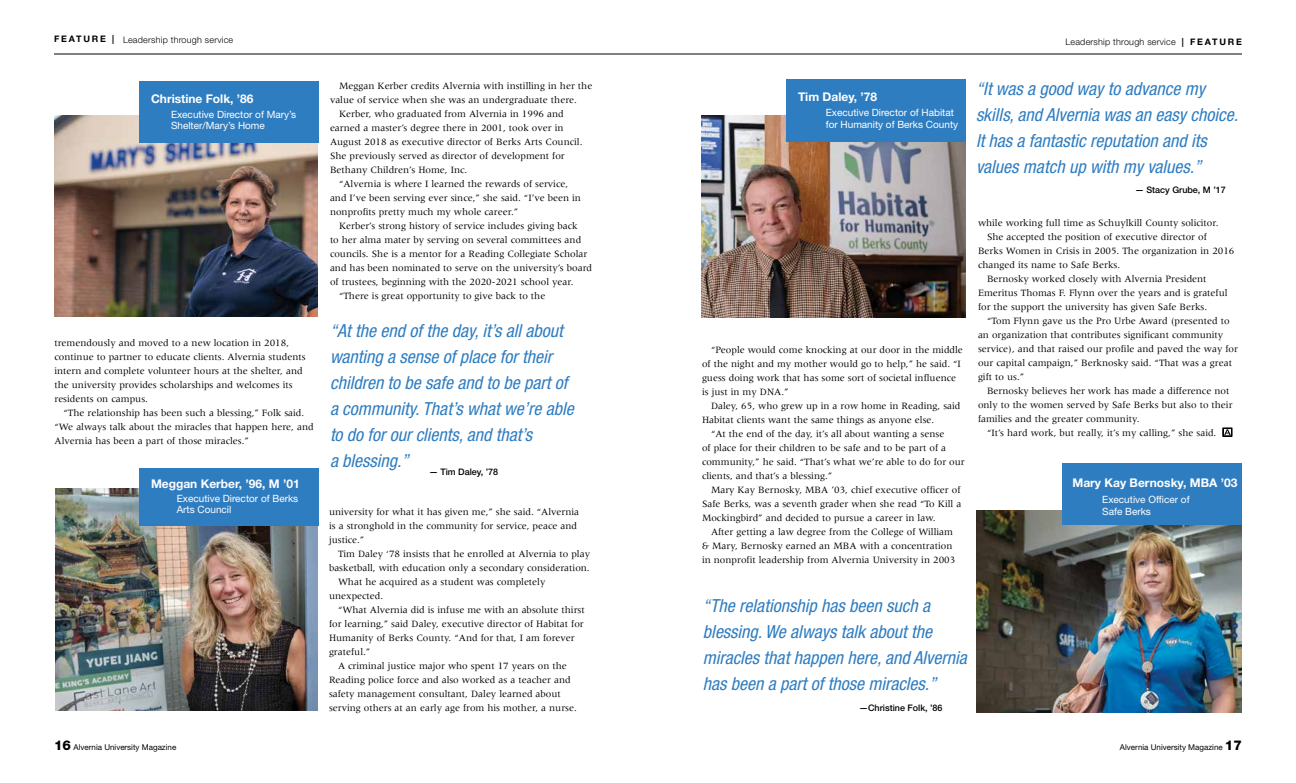
<style>
.page{position:relative;width:1296px;height:783px;background:#fff}
.page>*{position:absolute;margin:0;border:0;box-sizing:border-box;transform-origin:0 0}
.t1{font:italic condensed 18px/26px "Helvetica Neue";color:#2f7dc1}
.t2{font:700 12px "Helvetica Neue";color:#fff}
.t3{font:10px/14px "Meridien";color:#000}
.t4{font:10px/11px "Helvetica Neue";color:#fff}
.t5{font:300 9px "Helvetica Neue";letter-spacing:.025em;color:#000}
.t6{font:500 9px "Helvetica Neue";color:#000}
.t7{font:8px "Helvetica Neue";color:#000}
.s1{font-weight:700}
.s2{font-weight:800;font-size:13.5px}
</style>
<div class="page">
<hr style="left:54px;top:54px;width:1188px;height:1px;background:#000">
<svg style="left:1223px;top:428px;width:9px;height:8px"></svg>
<img style="left:55px;top:488px;width:263px;height:223px">
<img style="left:977px;top:510px;width:265px;height:202px">
<img style="left:701px;top:115px;width:265px;height:203px">
<img style="left:54px;top:115px;width:264px;height:201px">
<div style="left:139px;top:81px;width:179px;height:61px;background:#2f7dc1"></div>
<div style="left:139px;top:468px;width:179px;height:58px;background:#2f7dc1"></div>
<div style="left:786px;top:80px;width:179px;height:62px;background:#2f7dc1"></div>
<div style="left:1063px;top:464px;width:179px;height:61px;background:#2f7dc1"></div>
<p class="t5" style="left:54px;top:34px;width:181px"><span class="s1">F E AT U R E |</span> Leadership through service</p>
<p class="t5" style="left:1065px;top:36px;width:178px">Leadership through service <span class="s1">| F E AT U R E</span></p>
<p class="t2" style="left:151px;top:91px;width:104px">Christine Folk, ’86</p>
<p class="t4" style="left:171px;top:108px;width:127px">Executive Director of Mary’s<br>Shelter/Mary’s Home</p>
<p class="t3" style="left:54px;top:336px;width:253px">tremendously and moved to a new location in 2018, continue to partner to educate clients. Alvernia students intern and complete volunteer hours at the shelter, and the university provides scholarships and welcomes its residents on campus.</p>
<p class="t3" style="left:54px;top:406px;width:261px;text-indent:9px">“The relationship has been such a blessing,” Folk said. “We always talk about the miracles that happen here, and<br>Alvernia has been a part of those miracles.”</p>
<p class="t2" style="left:151px;top:476px;width:150px">Meggan Kerber, ’96, M ’01</p>
<p class="t4" style="left:177px;top:493px;width:123px">Executive Director of Berks<br>Arts Council</p>
<p class="t3" style="left:339px;top:79px;width:255px">Meggan Kerber credits Alvernia with instilling in her the</p>
<p class="t3" style="left:330px;top:93px;width:248px">value of service when she was an undergraduate there.</p>
<p class="t3" style="left:339px;top:107px;width:226px">Kerber, who graduated from Alvernia in 1996 and</p>
<p class="t3" style="left:330px;top:121px;width:235px">earned a master’s degree there in 2001, took over in</p>
<p class="t3" style="left:330px;top:135px;width:254px">August 2018 as executive director of Berks Arts Council.</p>
<p class="t3" style="left:330px;top:149px;width:236px">She previously served as director of development for</p>
<p class="t3" style="left:330px;top:163px;width:139px">Bethany Children’s Home, Inc.</p>
<p class="t3" style="left:339px;top:177px;width:231px">“Alvernia is where I learned the rewards of service,</p>
<p class="t3" style="left:330px;top:191px;width:253px">and I’ve been serving ever since,” she said. “I’ve been in</p>
<p class="t3" style="left:330px;top:205px;width:190px">nonprofits pretty much my whole career.”</p>
<p class="t3" style="left:339px;top:219px;width:240px">Kerber’s strong history of service includes giving back</p>
<p class="t3" style="left:330px;top:233px;width:253px">to her alma mater by serving on several committees and</p>
<p class="t3" style="left:330px;top:247px;width:259px">councils. She is a mentor for a Reading Collegiate Scholar</p>
<p class="t3" style="left:330px;top:261px;width:264px">and has been nominated to serve on the university’s board</p>
<p class="t3" style="left:330px;top:275px;width:245px">of trustees, beginning with the 2020-2021 school year.</p>
<p class="t3" style="left:339px;top:289px;width:208px">“There is great opportunity to give back to the</p>
<h1 class="t1" style="left:330px;top:317px;width:245px">“At the end of the day, it’s all about wanting a sense of place for their children to be safe and to be part of a community. That’s what we’re able to do for our clients, and that’s<br>a blessing.”</h1>
<p class="t6" style="left:429px;top:466px;width:71px">— Tim Daley, ’78</p>
<p class="t3" style="left:329px;top:505px;width:252px">university for what it has given me,” she said. “Alvernia is a stronghold in the community for service, peace and justice.”</p>
<p class="t3" style="left:338px;top:547px;width:254px">Tim Daley ‘78 insists that he enrolled at Alvernia to play</p>
<p class="t3" style="left:329px;top:561px;width:262px">basketball, with education only a secondary consideration.</p>
<p class="t3" style="left:338px;top:575px;width:209px">What he acquired as a student was completely</p>
<p class="t3" style="left:329px;top:589px;width:56px">unexpected.</p>
<p class="t3" style="left:338px;top:603px;width:248px">“What Alvernia did is infuse me with an absolute thirst</p>
<p class="t3" style="left:329px;top:617px;width:256px">for learning,” said Daley, executive director of Habitat for</p>
<p class="t3" style="left:329px;top:631px;width:247px">Humanity of Berks County. “And for that, I am forever</p>
<p class="t3" style="left:329px;top:645px;width:43px">grateful.”</p>
<p class="t3" style="left:338px;top:659px;width:230px">A criminal justice major who spent 17 years on the</p>
<p class="t3" style="left:329px;top:673px;width:243px">Reading police force and also worked as a teacher and</p>
<p class="t3" style="left:329px;top:687px;width:233px">safety management consultant, Daley learned about</p>
<p class="t3" style="left:329px;top:701px;width:249px">serving others at an early age from his mother, a nurse.</p>
<p class="t2" style="left:798px;top:89px;width:81px">Tim Daley, ’78</p>
<p class="t4" style="left:826px;top:106px;width:134px;line-height:12px">Executive Director of Habitat for Humanity of Berks County</p>
<p class="t3" style="left:702px;top:343px;width:262px;text-indent:9px">“People would come knocking at our door in the middle of the night and my mother would go to help,” he said. “I guess doing work that has some sort of societal influence is just in my DNA.”</p>
<p class="t3" style="left:711px;top:399px;width:251px">Daley, 65, who grew up in a row home in Reading, said</p>
<p class="t3" style="left:702px;top:413px;width:234px">Habitat clients want the same things as anyone else.</p>
<p class="t3" style="left:711px;top:427px;width:235px">“At the end of the day, it’s all about wanting a sense</p>
<p class="t3" style="left:702px;top:441px;width:246px">of place for their children to be safe and to be part of a</p>
<p class="t3" style="left:702px;top:455px;width:264px">community,” he said. “That’s what we’re able to do for our</p>
<p class="t3" style="left:702px;top:469px;width:132px">clients, and that’s a blessing.”</p>
<p class="t3" style="left:711px;top:483px;width:251px">Mary Kay Bernosky, MBA ’03, chief executive officer of</p>
<p class="t3" style="left:702px;top:497px;width:261px">Safe Berks, was a seventh grader when she read “To Kill a</p>
<p class="t3" style="left:702px;top:511px;width:235px">Mockingbird” and decided to pursue a career in law.</p>
<p class="t3" style="left:711px;top:525px;width:244px">After getting a law degree from the College of William</p>
<p class="t3" style="left:702px;top:539px;width:252px">&amp; Mary, Bernosky earned an MBA with a concentration</p>
<p class="t3" style="left:702px;top:553px;width:255px">in nonprofit leadership from Alvernia University in 2003</p>
<h1 class="t1" style="left:976px;top:75px;width:264px">“It was a good way to advance my skills, and Alvernia was an easy choice.<br>It has a fantastic reputation and its values match up with my values.”</h1>
<p class="t6" style="left:1135px;top:184px;width:92px">— Stacy Grube, M ’17</p>
<p class="t3" style="left:978px;top:216px;width:242px">while working full time as Schuylkill County solicitor.</p>
<p class="t3" style="left:987px;top:230px;width:221px">She accepted the position of executive director of</p>
<p class="t3" style="left:978px;top:244px;width:258px">Berks Women in Crisis in 2005. The organization in 2016</p>
<p class="t3" style="left:978px;top:258px;width:144px">changed its name to Safe Berks.</p>
<p class="t3" style="left:987px;top:272px;width:221px">Bernosky worked closely with Alvernia President</p>
<p class="t3" style="left:978px;top:286px;width:251px">Emeritus Thomas F. Flynn over the years and is grateful</p>
<p class="t3" style="left:978px;top:300px;width:231px">for the support the university has given Safe Berks.</p>
<p class="t3" style="left:987px;top:314px;width:244px">“Tom Flynn gave us the Pro Urbe Award (presented to</p>
<p class="t3" style="left:978px;top:328px;width:247px">an organization that contributes significant community</p>
<p class="t3" style="left:978px;top:342px;width:262px">service), and that raised our profile and paved the way for</p>
<p class="t3" style="left:978px;top:356px;width:256px">our capital campaign,” Berknosky said. “That was a great</p>
<p class="t3" style="left:978px;top:370px;width:48px">gift to us.”</p>
<p class="t3" style="left:987px;top:384px;width:244px">Bernosky believes her work has made a difference not</p>
<p class="t3" style="left:978px;top:398px;width:256px">only to the women served by Safe Berks but also to their</p>
<p class="t3" style="left:978px;top:412px;width:163px">families and the greater community.</p>
<p class="t3" style="left:987px;top:426px;width:231px">“It’s hard work, but really, it’s my calling,” she said.</p>
<p class="t2" style="left:1073px;top:475px;width:166px">Mary Kay Bernosky, MBA ’03</p>
<p class="t4" style="left:1102px;top:493px;width:89px;line-height:12px">Executive Officer of<br>Safe Berks</p>
<h1 class="t1" style="left:703px;top:592px;width:265px">“The relationship has been such a blessing. We always talk about the miracles that happen here, and Alvernia has been a part of those miracles.”</h1>
<p class="t6" style="left:859px;top:702px;width:85px">—Christine Folk, ’86</p>
<p class="t7" style="left:54px;top:742px;width:124px"><span class="s2">16</span> Alvernia University Magazine</p>
<p class="t7" style="left:1120px;top:742px;width:124px">Alvernia University Magazine <span class="s2">17</span></p>
</div>
